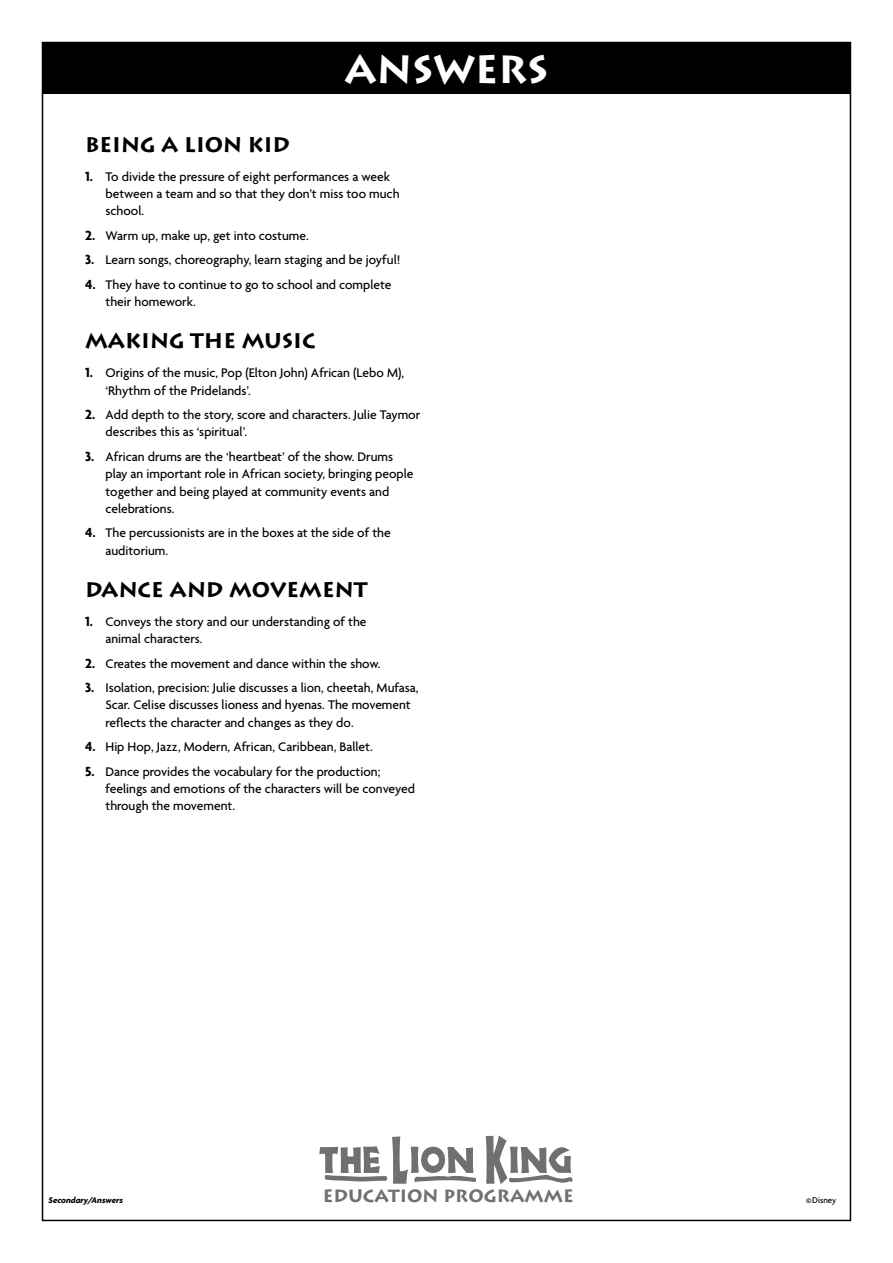
<style>
.page{position:relative;width:893px;height:1263px;background:#fff}
.page>*{position:absolute;margin:0;border:0;box-sizing:border-box;transform-origin:0 0}
.t1{font:700 39px "Lithos";color:#fff}
.t2{font:700 21px "Lithos";color:#000}
.t3{font:700 17.7px "Lithos";color:#70706f}
.t4{font:500 13.5px/17.2px "Agenda";color:#000}
.t5{font:italic 700 9px "Agenda";color:#000}
.t6{font:500 9px "Agenda";color:#000}
.s1{font-weight:700;font-size:14.25px}
</style>
<div class="page">
<div style="left:43px;top:43px;width:807px;height:51px;background:#000"></div>
<svg style="left:486px;top:1135px;width:86px;height:49px"></svg>
<svg style="left:319px;top:1136px;width:157px;height:48px"></svg>
<h1 class="t1" style="left:345px;top:46px;width:205px">ANSWERS</h1>
<h2 class="t2" style="left:85px;top:132px;width:206px">BEING A LION KID</h2>
<p class="t4" style="left:106px;top:169px;width:296px;text-indent:-20px"><span class="s1">1.</span> To divide the pressure of eight performances a week between a team and so that they don’t miss too much school.</p>
<p class="t4" style="left:85px;top:228px;width:225px"><span class="s1">2.</span> Warm up, make up, get into costume.</p>
<p class="t4" style="left:85px;top:252px;width:317px"><span class="s1">3.</span> Learn songs, choreography, learn staging and be joyful!</p>
<p class="t4" style="left:106px;top:277px;width:287px;text-indent:-20px"><span class="s1">4.</span> They have to continue to go to school and complete their homework.</p>
<h2 class="t2" style="left:85px;top:329px;width:232px">MAKING THE MUSIC</h2>
<p class="t4" style="left:106px;top:365px;width:300px;text-indent:-20px"><span class="s1">1.</span> Origins of the music, Pop (Elton John) African (Lebo M), ‘Rhythm of the Pridelands’.</p>
<p class="t4" style="left:106px;top:407px;width:316px;text-indent:-20px"><span class="s1">2.</span> Add depth to the story, score and characters. Julie Taymor describes this as ‘spiritual’.</p>
<p class="t4" style="left:106px;top:449px;width:309px;text-indent:-20px"><span class="s1">3.</span> African drums are the ‘heartbeat’ of the show. Drums play an important role in African society, bringing people together and being played at community events and celebrations.</p>
<p class="t4" style="left:106px;top:525px;width:287px;text-indent:-20px"><span class="s1">4.</span> The percussionists are in the boxes at the side of the auditorium.</p>
<h2 class="t2" style="left:85px;top:577px;width:284px">DANCE AND MOVEMENT</h2>
<p class="t4" style="left:106px;top:614px;width:263px;text-indent:-20px"><span class="s1">1.</span> Conveys the story and our understanding of the animal characters.</p>
<p class="t4" style="left:85px;top:655px;width:297px"><span class="s1">2.</span> Creates the movement and dance within the show.</p>
<p class="t4" style="left:106px;top:680px;width:315px;text-indent:-20px"><span class="s1">3.</span> Isolation, precision: Julie discusses a lion, cheetah, Mufasa,<br>Scar. Celise discusses lioness and hyenas. The movement reflects the character and changes as they do.</p>
<p class="t4" style="left:85px;top:739px;width:289px"><span class="s1">4.</span> Hip Hop, Jazz, Modern, African, Caribbean, Ballet.</p>
<p class="t4" style="left:106px;top:764px;width:311px;text-indent:-20px"><span class="s1">5.</span> Dance provides the vocabulary for the production; feelings and emotions of the characters will be conveyed through the movement.</p>
<p class="t5" style="left:49px;top:1195px;width:76px">Secondary/Answers</p>
<h3 class="t3" style="left:323px;top:1185px;width:253px">EDUCATION PROGRAMME</h3>
<p class="t6" style="left:806px;top:1195px;width:32px">©Disney</p>
</div>
